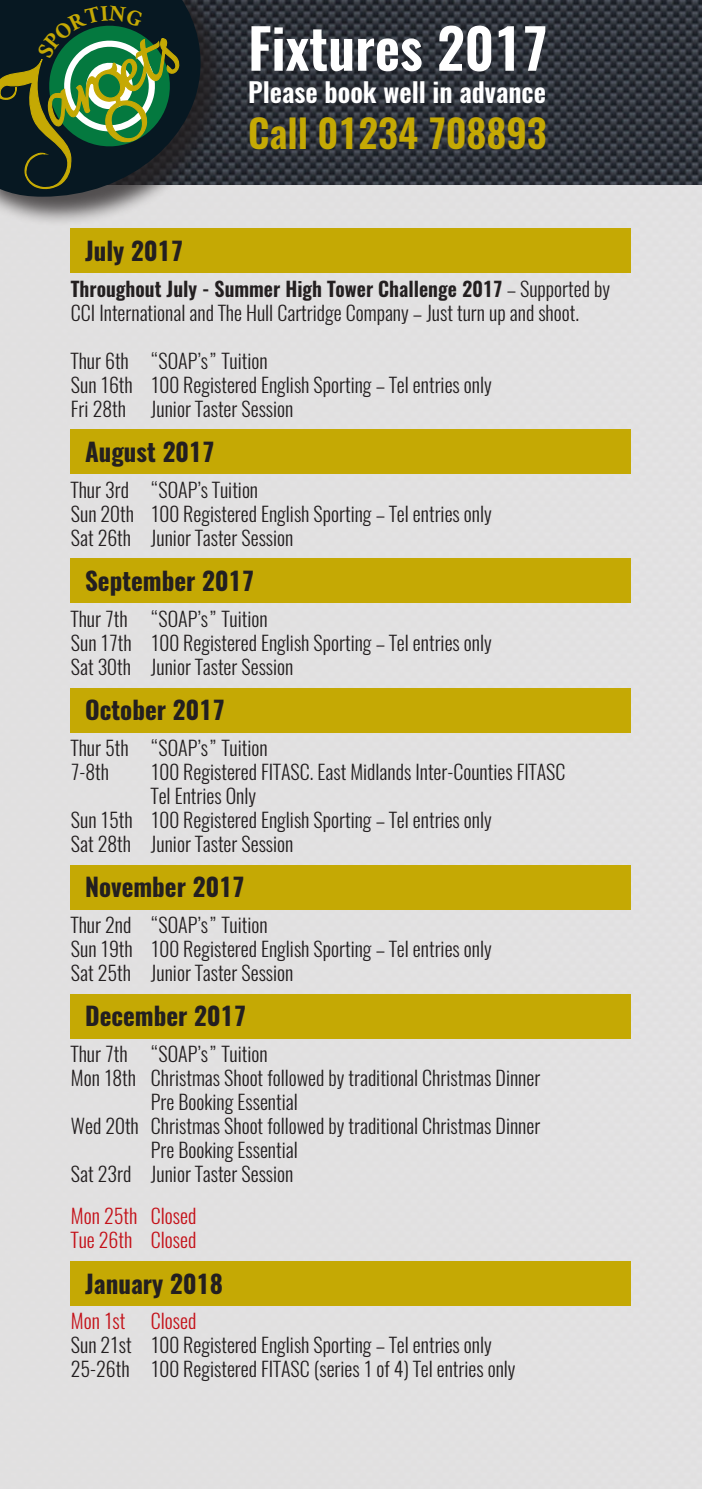
<style>
.page{position:relative;width:702px;height:1489px;background:#fff}
.page>*{position:absolute;margin:0;border:0;box-sizing:border-box;transform-origin:0 0}
.t1{font:600 55px "Oswald";color:#fff}
.t2{font:600 38.75px "Oswald";color:#c5a904}
.t3{font:600 26.75px "Oswald";color:#fff}
.t4{font:700 25px "Oswald";color:#231f20}
.t5{font:300 20px/24px "Oswald";color:#231f20}
.t6{font:300 20px/24px "Oswald";color:#c4121a}
.s1{font-weight:600}
</style>
<div class="page">
<div style="left:0;top:184px;width:702px;height:1304px;background:#e1e0e1"></div>
<div style="left:71px;top:229px;width:560px;height:44px;background:#c5a904"></div>
<div style="left:71px;top:430px;width:560px;height:44px;background:#c5a904"></div>
<div style="left:71px;top:559px;width:560px;height:44px;background:#c5a904"></div>
<div style="left:71px;top:688px;width:560px;height:44px;background:#c5a904"></div>
<div style="left:71px;top:865px;width:560px;height:44px;background:#c5a904"></div>
<div style="left:71px;top:994px;width:560px;height:44px;background:#c5a904"></div>
<div style="left:71px;top:1261px;width:560px;height:44px;background:#c5a904"></div>
<img style="left:231px;top:0;width:471px;height:184px">
<div style="left:0;top:0;width:231px;height:227px;background:#231f20;opacity:.75"></div>
<svg style="left:0;top:0;width:200px;height:197px;background:#314b33"></svg>
<h1 class="t1" style="left:248px;top:10px;width:301px">Fixtures 2017</h1>
<h3 class="t3" style="left:248px;top:73px;width:299px">Please book well in advance</h3>
<h2 class="t2" style="left:248px;top:107px;width:300px">Call 01234 708893</h2>
<p class="t4" style="left:85px;top:233px;width:100px">July 2017</p>
<p class="t5" style="left:71px;top:277px;width:540px"><span class="s1">Throughout July - Summer High Tower Challenge 2017</span> – Supported by<br>CCI International and The Hull Cartridge Company – Just turn up and shoot.</p>
<p class="t5" style="left:71px;top:349px;width:422px">Thur 6th “SOAP’s” Tuition<br>Sun 16th 100 Registered English Sporting – Tel entries only<br>Fri 28th Junior Taster Session</p>
<p class="t4" style="left:85px;top:434px;width:131px">August 2017</p>
<p class="t5" style="left:71px;top:478px;width:422px">Thur 3rd “SOAP’s Tuition<br>Sun 20th 100 Registered English Sporting – Tel entries only<br>Sat 26th Junior Taster Session</p>
<p class="t4" style="left:85px;top:563px;width:171px">September 2017</p>
<p class="t5" style="left:71px;top:607px;width:422px">Thur 7th “SOAP’s” Tuition<br>Sun 17th 100 Registered English Sporting – Tel entries only<br>Sat 30th Junior Taster Session</p>
<p class="t4" style="left:85px;top:692px;width:141px">October 2017</p>
<p class="t5" style="left:71px;top:736px;width:198px">Thur 5th “SOAP’s” Tuition<br>7-8th</p>
<p class="t5" style="left:151px;top:760px;width:416px">100 Registered FITASC. East Midlands Inter-Counties FITASC</p>
<p class="t5" style="left:151px;top:784px;width:107px">Tel Entries Only</p>
<p class="t5" style="left:71px;top:808px;width:422px">Sun 15th 100 Registered English Sporting – Tel entries only</p>
<p class="t5" style="left:71px;top:832px;width:224px">Sat 28th Junior Taster Session</p>
<p class="t4" style="left:85px;top:869px;width:161px">November 2017</p>
<p class="t5" style="left:71px;top:913px;width:422px">Thur 2nd “SOAP’s” Tuition<br>Sun 19th 100 Registered English Sporting – Tel entries only<br>Sat 25th Junior Taster Session</p>
<p class="t4" style="left:85px;top:998px;width:163px">December 2017</p>
<p class="t5" style="left:71px;top:1042px;width:198px">Thur 7th “SOAP’s” Tuition</p>
<p class="t5" style="left:71px;top:1066px;width:471px">Mon 18th Christmas Shoot followed by traditional Christmas Dinner</p>
<p class="t5" style="left:151px;top:1090px;width:148px">Pre Booking Essential</p>
<p class="t5" style="left:71px;top:1114px;width:471px">Wed 20th Christmas Shoot followed by traditional Christmas Dinner</p>
<p class="t5" style="left:151px;top:1138px;width:148px">Pre Booking Essential</p>
<p class="t5" style="left:71px;top:1162px;width:224px">Sat 23rd Junior Taster Session</p>
<p class="t6" style="left:71px;top:1204px;width:127px">Mon 25th Closed<br>Tue 26th Closed</p>
<p class="t4" style="left:85px;top:1265px;width:139px">January 2018</p>
<p class="t6" style="left:71px;top:1309px;width:56px">Mon 1st</p>
<p class="t6" style="left:151px;top:1309px;width:47px">Closed</p>
<p class="t5" style="left:71px;top:1333px;width:446px">Sun 21st 100 Registered English Sporting – Tel entries only<br>25-26th 100 Registered FITASC (series 1 of 4) Tel entries only</p>
</div>
